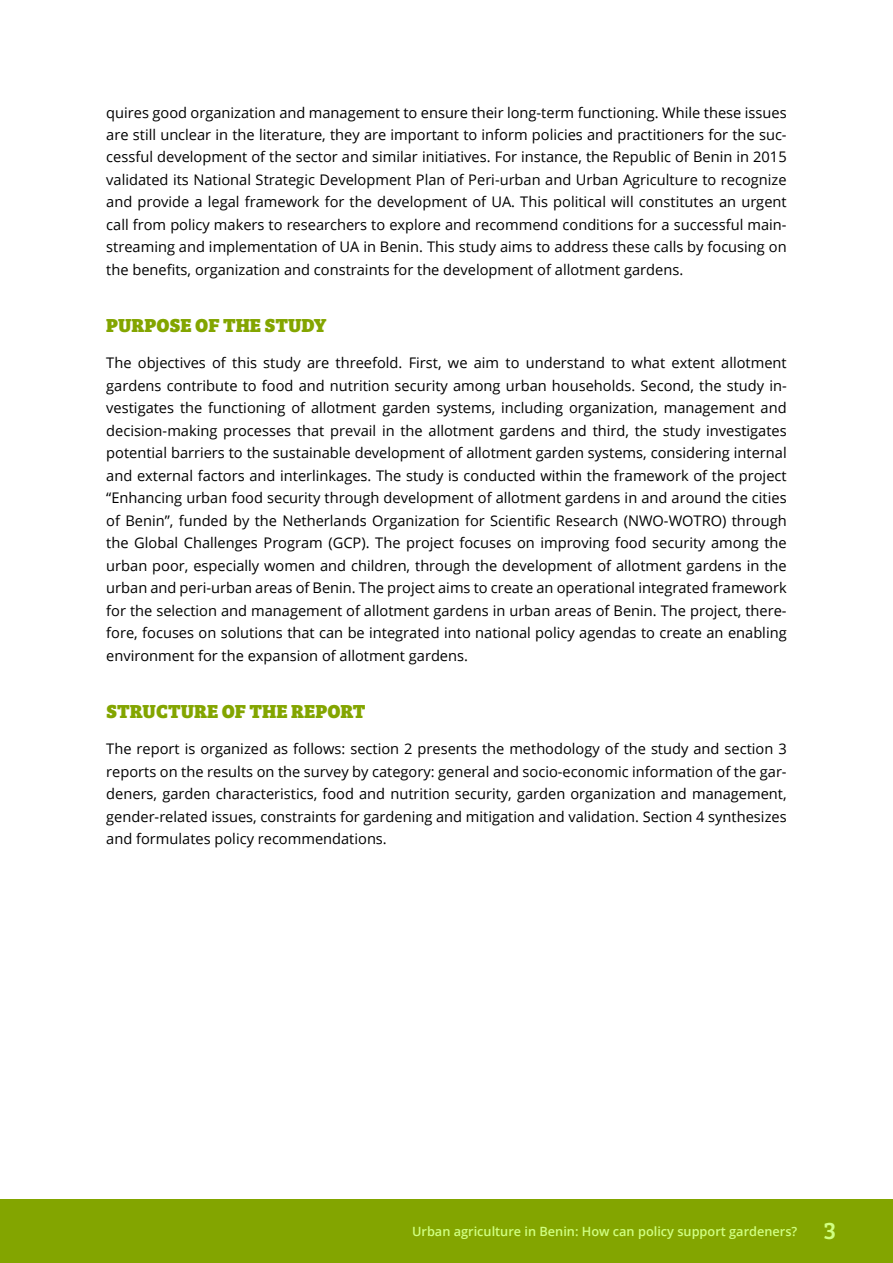
<style>
.page{position:relative;width:893px;height:1263px;background:#fff}
.page>*{position:absolute;margin:0;border:0;box-sizing:border-box;transform-origin:0 0}
.t1{font:19.5px "Bree Serif Eb";color:#83a500}
.t2{font:14.7px/22.5px "Open Sans";color:#000;text-align:justify}
.t3{font:600 12.75px "Open Sans";color:#d0ff81}
.s1{font-family:"Bree Serif";font-weight:400;font-size:24.75px}
</style>
<div class="page">
<div style="left:0;top:1199px;width:893px;height:64px;background:#83a500"></div>
<p class="t2" style="left:106px;top:101px;width:682px">quires good organization and management to ensure their long-term functioning. While these issues are still unclear in the literature, they are important to inform policies and practitioners for the suc&shy;cessful development of the sector and similar initiatives. For instance, the Republic of Benin in 2015 validated its National Strategic Development Plan of Peri-urban and Urban Agriculture to recognize and provide a legal framework for the development of UA. This political will constitutes an urgent call from policy makers to researchers to explore and recommend conditions for a successful main&shy;streaming and implementation of UA in Benin. This study aims to address these calls by focusing on the benefits, organization and constraints for the development of allotment gardens.</p>
<h1 class="t1" style="left:106px;top:310px;width:222px">PURPOSE OF THE STUDY</h1>
<p class="t2" style="left:106px;top:351px;width:682px">The objectives of this study are threefold. First, we aim to understand to what extent allotment gardens contribute to food and nutrition security among urban households. Second, the study in&shy;vestigates the functioning of allotment garden systems, including organization, management and decision-making processes that prevail in the allotment gardens and third, the study investigates potential barriers to the sustainable development of allotment garden systems, considering internal and external factors and interlinkages. The study is conducted within the framework of the project “Enhancing urban food security through development of allotment gardens in and around the cities of Benin”, funded by the Netherlands Organization for Scientific Research (NWO-WOTRO) through the Global Challenges Program (GCP). The project focuses on improving food security among the urban poor, especially women and children, through the development of allotment gardens in the urban and peri-urban areas of Benin. The project aims to create an operational integrated framework for the selection and management of allotment gardens in urban areas of Benin. The project, there&shy;fore, focuses on solutions that can be integrated into national policy agendas to create an enabling environment for the expansion of allotment gardens.</p>
<h1 class="t1" style="left:106px;top:696px;width:261px">STRUCTURE OF THE REPORT</h1>
<p class="t2" style="left:106px;top:737px;width:682px">The report is organized as follows: section 2 presents the methodology of the study and section 3 reports on the results on the survey by category: general and socio-economic information of the gar&shy;deners, garden characteristics, food and nutrition security, garden organization and management, gender-related issues, constraints for gardening and mitigation and validation. Section 4 synthesizes and formulates policy recommendations.</p>
<p class="t3" style="left:412px;top:1222px;width:426px">Urban agriculture in Benin: How can policy support gardeners? <span class="s1">3</span></p>
</div>
